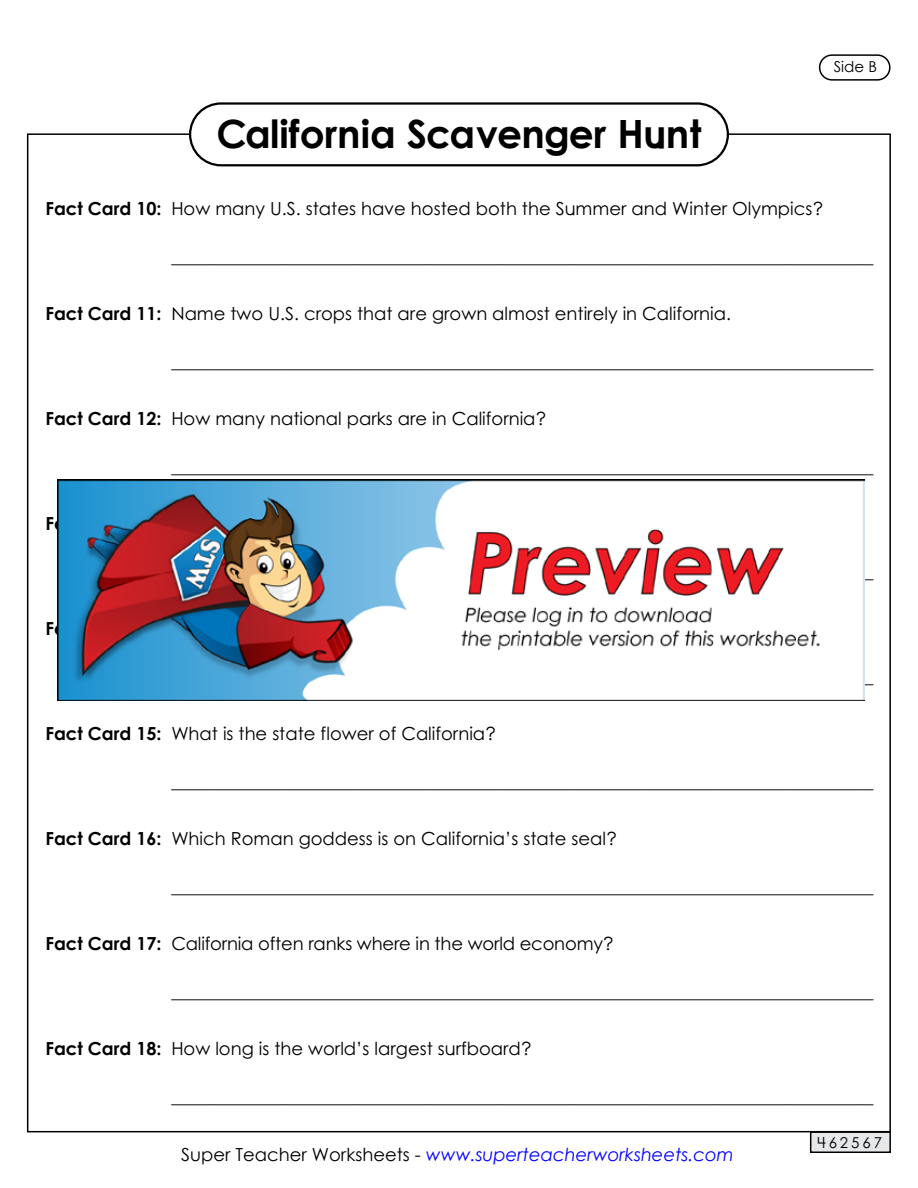
<style>
.page{position:relative;width:918px;height:1188px;background:#fff}
.page>*{position:absolute;margin:0;border:0;box-sizing:border-box;transform-origin:0 0}
.t1{font:700 39px "Century STW4";letter-spacing:-.01em;color:#000}
.t2{font:18px "Century STW4";color:#000}
.t3{font:italic 18px "Century Gothic 2";color:#00f}
.t4{font:15px "Century STW4";letter-spacing:.2em;color:#000}
.t5{font:15px "Century Gothic 2";color:#000}
.s1{font-weight:700}
.s2{font-style:normal;color:#000}
</style>
<div class="page">
<div style="left:819px;top:54px;width:72px;height:27px;border:2px solid #000;border-radius:12px"></div>
<div style="left:811px;top:1132px;width:79px;height:20px;background:#e6e7e8"></div>
<div style="left:810px;top:1131px;width:81px;height:22px;border:2px solid #000"></div>
<div style="left:189px;top:102px;width:540px;height:64px;border:2px solid #000;border-radius:31px"></div>
<img style="left:57px;top:480px;width:808px;height:220px">
<p class="t5" style="left:834px;top:56px;width:45px">Side B</p>
<h1 class="t1" style="left:216px;top:104px;width:487px">California Scavenger Hunt</h1>
<p class="t2" style="left:45px;top:196px;width:779px"><span class="s1">Fact Card 10:</span> How many U.S. states have hosted both the Summer and Winter Olympics?</p>
<p class="t2" style="left:171px;top:244px;width:703px">______________________________________________________________________________</p>
<p class="t2" style="left:45px;top:301px;width:687px"><span class="s1">Fact Card 11:</span> Name two U.S. crops that are grown almost entirely in California.</p>
<p class="t2" style="left:171px;top:349px;width:703px">______________________________________________________________________________</p>
<p class="t2" style="left:45px;top:406px;width:502px"><span class="s1">Fact Card 12:</span> How many national parks are in California?</p>
<p class="t2" style="left:171px;top:454px;width:703px">______________________________________________________________________________</p>
<p class="t2" style="left:45px;top:721px;width:452px"><span class="s1">Fact Card 15:</span> What is the state flower of California?</p>
<p class="t2" style="left:171px;top:769px;width:703px">______________________________________________________________________________</p>
<p class="t2" style="left:45px;top:826px;width:573px"><span class="s1">Fact Card 16:</span> Which Roman goddess is on California’s state seal?</p>
<p class="t2" style="left:171px;top:874px;width:703px">______________________________________________________________________________</p>
<p class="t2" style="left:45px;top:931px;width:570px"><span class="s1">Fact Card 17:</span> California often ranks where in the world economy?</p>
<p class="t2" style="left:171px;top:979px;width:703px">______________________________________________________________________________</p>
<p class="t2" style="left:45px;top:1036px;width:488px"><span class="s1">Fact Card 18:</span> How long is the world’s largest surfboard?</p>
<p class="t2" style="left:171px;top:1084px;width:703px">______________________________________________________________________________</p>
<p class="t3" style="left:181px;top:1142px;width:554px"><span class="s2">Super Teacher Worksheets -</span> www.superteacherworksheets.com</p>
<p class="t4" style="left:817px;top:1132px;width:66px">462567</p>
</div>
